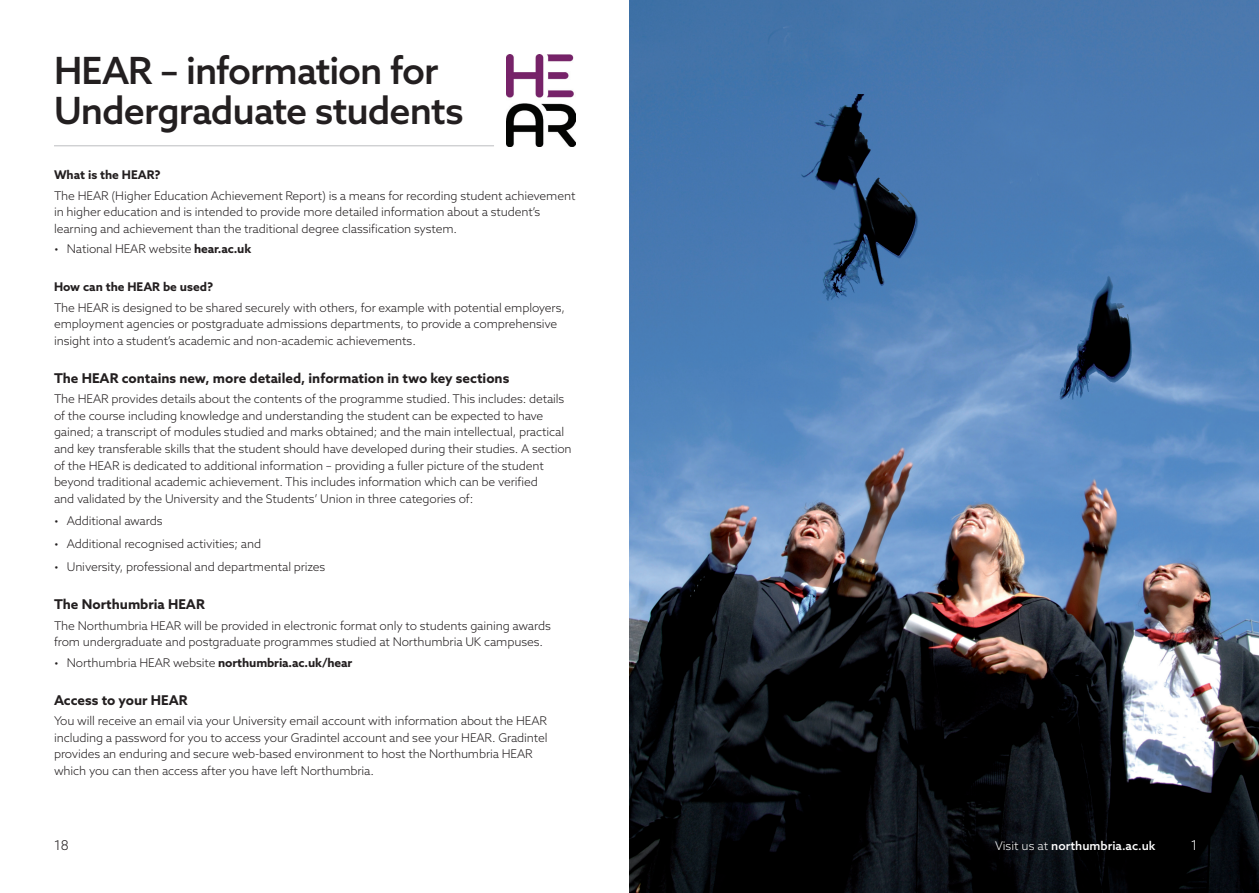
<style>
.page{position:relative;width:1259px;height:893px;background:#fff}
.page>*{position:absolute;margin:0;border:0;box-sizing:border-box;transform-origin:0 0}
.Page_Headline_-_RULE{font:500 37.5px/40.5px "Azo Sans";letter-spacing:-.025em;color:#231f20}
.X-Head___Small{font:700 13.5px "Azo Sans";color:#231f20}
.t1{font:300 13.5px "Azo Sans";color:#fff}
.t2{font:300 13.5px "Azo Sans";color:#231f20}
.Body_Text{font:300 12px/16.5px "Azo Sans";letter-spacing:-.01em;color:#231f20}
.X-Head___Small-2{font:700 12px "Azo Sans";color:#231f20}
.t3{font:500 12px "Azo Sans";color:#fff}
.s1{font-weight:700}
.s2{font-weight:300}
</style>
<div class="page">
<img style="left:507px;top:54px;width:68px;height:93px">
<hr style="left:54px;top:145px;width:440px;height:1px;background:#bcbdc0">
<img style="left:629px;top:0;width:630px;height:893px">
<p class="Page_Headline_-_RULE" style="left:54px;top:49px;width:411px">HEAR – information for<br>Undergraduate students</p>
<p class="X-Head___Small-2" style="left:54px;top:167px;width:108px">What is the HEAR?</p>
<p class="Body_Text" style="left:54px;top:187px;width:523px">The HEAR (Higher Education Achievement Report) is a means for recording student achievement in higher education and is intended to provide more detailed information about a student’s learning and achievement than the traditional degree classification system.</p>
<p class="Body_Text" style="left:54px;top:241px;width:199px">• National HEAR website <span class="s1">hear.ac.uk</span></p>
<p class="X-Head___Small-2" style="left:54px;top:279px;width:161px">How can the HEAR be used?</p>
<p class="Body_Text" style="left:54px;top:299px;width:512px">The HEAR is designed to be shared securely with others, for example with potential employers, employment agencies or postgraduate admissions departments, to provide a comprehensive insight into a student’s academic and non-academic achievements.</p>
<p class="X-Head___Small" style="left:54px;top:369px;width:457px">The HEAR contains new, more detailed, information in two key sections</p>
<p class="Body_Text" style="left:54px;top:391px;width:519px">The HEAR provides details about the contents of the programme studied. This includes: details of the course including knowledge and understanding the student can be expected to have gained; a transcript of modules studied and marks obtained; and the main intellectual, practical and key transferable skills that the student should have developed during their studies. A section of the HEAR is dedicated to additional information – providing a fuller picture of the student beyond traditional academic achievement. This includes information which can be verified<br>and validated by the University and the Students’ Union in three categories of:</p>
<p class="Body_Text" style="left:54px;top:513px;width:110px">• Additional awards</p>
<p class="Body_Text" style="left:54px;top:536px;width:209px">• Additional recognised activities; and</p>
<p class="Body_Text" style="left:54px;top:558px;width:273px">• University, professional and departmental prizes</p>
<p class="X-Head___Small" style="left:54px;top:595px;width:152px">The Northumbria HEAR</p>
<p class="Body_Text" style="left:54px;top:617px;width:498px">The Northumbria HEAR will be provided in electronic format only to students gaining awards from undergraduate and postgraduate programmes studied at Northumbria UK campuses.</p>
<p class="Body_Text" style="left:54px;top:654px;width:300px">• Northumbria HEAR website <span class="s1">northumbria.ac.uk/hear</span></p>
<p class="X-Head___Small" style="left:54px;top:691px;width:135px">Access to your HEAR</p>
<p class="Body_Text" style="left:54px;top:713px;width:495px">You will receive an email via your University email account with information about the HEAR including a password for you to access your Gradintel account and see your HEAR. Gradintel provides an enduring and secure web-based environment to host the Northumbria HEAR which you can then access after you have left Northumbria.</p>
<p class="t2" style="left:54px;top:836px;width:16px">18</p>
<p class="t1" style="left:1181px;top:836px;width:16px">19</p>
<p class="t3" style="left:995px;top:838px;width:162px"><span class="s2">Visit us at</span> northumbria.ac.uk</p>
<p class="t1" style="left:1190px;top:836px;width:8px">1</p>
</div>
